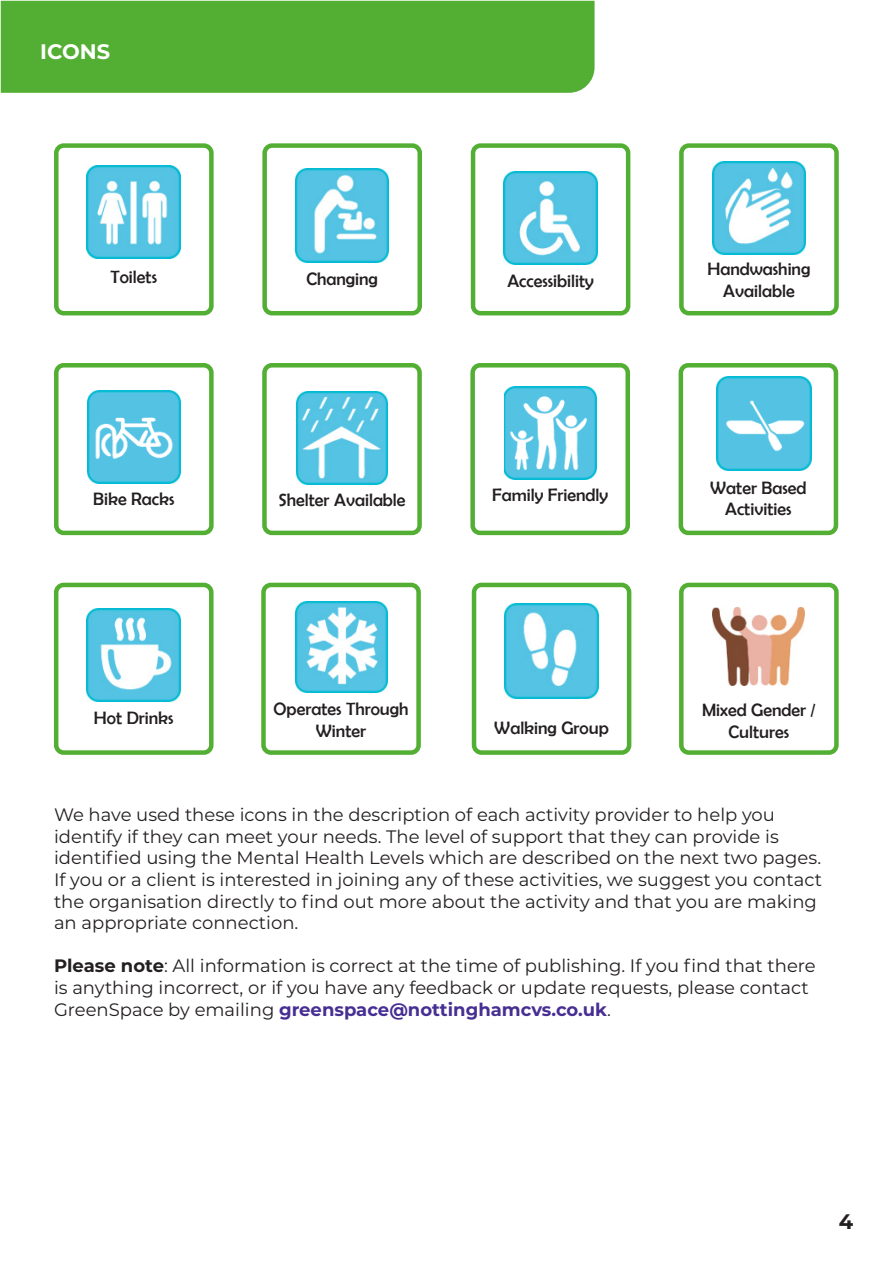
<style>
.page{position:relative;width:893px;height:1263px;background:#fff}
.page>*{position:absolute;margin:0;border:0;box-sizing:border-box;transform-origin:0 0}
.heading{font:700 21px "Montserrat";color:#fff}
.heading-2{font:700 21px "Montserrat";color:#231f20}
.t1{font:18px/21.6px "Montserrat";color:#231f20}
.Paragraph_Style_2{font:18px/21.6px "Berlin Sans FB";color:#231f20;text-align:center}
.s1{font-weight:700}
.s2{font-weight:700;color:#472e93}
</style>
<div class="page">
<div style="left:1px;top:1px;width:594px;height:92px;background:#53af33"></div>
<img style="left:296px;top:392px;width:92px;height:92px">
<div style="left:262px;top:363px;width:160px;height:172px;border:4px solid #53af33;border-radius:7px"></div>
<img style="left:87px;top:608px;width:94px;height:93px">
<div style="left:54px;top:583px;width:160px;height:172px;border:4px solid #53af33;border-radius:7px"></div>
<img style="left:713px;top:608px;width:92px;height:78px">
<div style="left:679px;top:583px;width:160px;height:172px;border:4px solid #53af33;border-radius:7px"></div>
<img style="left:717px;top:377px;width:94px;height:94px">
<div style="left:679px;top:363px;width:159px;height:172px;border:4px solid #53af33;border-radius:7px"></div>
<img style="left:504px;top:386px;width:92px;height:93px">
<div style="left:470px;top:363px;width:160px;height:172px;border:4px solid #53af33;border-radius:7px"></div>
<img style="left:295px;top:601px;width:92px;height:92px">
<div style="left:261px;top:583px;width:160px;height:172px;border:4px solid #53af33;border-radius:7px"></div>
<img style="left:504px;top:604px;width:95px;height:94px">
<div style="left:472px;top:583px;width:159px;height:172px;border:4px solid #53af33;border-radius:7px"></div>
<div style="left:54px;top:143px;width:160px;height:172px;border:4px solid #53af33;border-radius:7px"></div>
<img style="left:87px;top:166px;width:94px;height:93px">
<div style="left:262px;top:143px;width:160px;height:172px;border:4px solid #53af33;border-radius:7px"></div>
<img style="left:295px;top:169px;width:94px;height:93px">
<div style="left:471px;top:143px;width:159px;height:172px;border:4px solid #53af33;border-radius:7px"></div>
<img style="left:503px;top:171px;width:95px;height:94px">
<div style="left:679px;top:143px;width:160px;height:172px;border:4px solid #53af33;border-radius:7px"></div>
<img style="left:712px;top:162px;width:94px;height:93px">
<div style="left:54px;top:363px;width:160px;height:172px;border:4px solid #53af33;border-radius:7px"></div>
<img style="left:87px;top:390px;width:94px;height:94px">
<p class="heading" style="left:40px;top:37px;width:72px">ICONS</p>
<p class="Paragraph_Style_2" style="left:111px;top:265px;width:48px">Toilets</p>
<p class="Paragraph_Style_2" style="left:306px;top:268px;width:73px">Changing</p>
<p class="Paragraph_Style_2" style="left:507px;top:270px;width:88px">Accessibility</p>
<p class="Paragraph_Style_2" style="left:707px;top:258px;width:104px">Handwashing<br>Available</p>
<p class="Paragraph_Style_2" style="left:93px;top:488px;width:83px">Bike Racks</p>
<p class="Paragraph_Style_2" style="left:278px;top:489px;width:129px">Shelter Available</p>
<p class="Paragraph_Style_2" style="left:492px;top:484px;width:117px">Family Friendly</p>
<p class="Paragraph_Style_2" style="left:710px;top:477px;width:98px">Water Based<br>Activities</p>
<p class="Paragraph_Style_2" style="left:274px;top:698px;width:137px">Operates Through<br>Winter</p>
<p class="Paragraph_Style_2" style="left:94px;top:707px;width:81px">Hot Drinks</p>
<p class="Paragraph_Style_2" style="left:702px;top:699px;width:115px">Mixed Gender /<br>Cultures</p>
<p class="Paragraph_Style_2" style="left:494px;top:716px;width:116px">Walking Group</p>
<p class="t1" style="left:54px;top:803px;width:769px">We have used these icons in the description of each activity provider to help you identify if they can meet your needs. The level of support that they can provide is identified using the Mental Health Levels which are described on the next two pages.<br>If you or a client is interested in joining any of these activities, we suggest you contact the organisation directly to find out more about the activity and that you are making an appropriate connection.</p>
<p class="t1" style="left:54px;top:954px;width:763px"><span class="s1">Please note</span>: All information is correct at the time of publishing. If you find that there is anything incorrect, or if you have any feedback or update requests, please contact<br>GreenSpace by emailing <span class="s2">greenspace@nottinghamcvs.co.uk</span>.</p>
<p class="heading-2" style="left:839px;top:1207px;width:16px">4</p>
</div>
